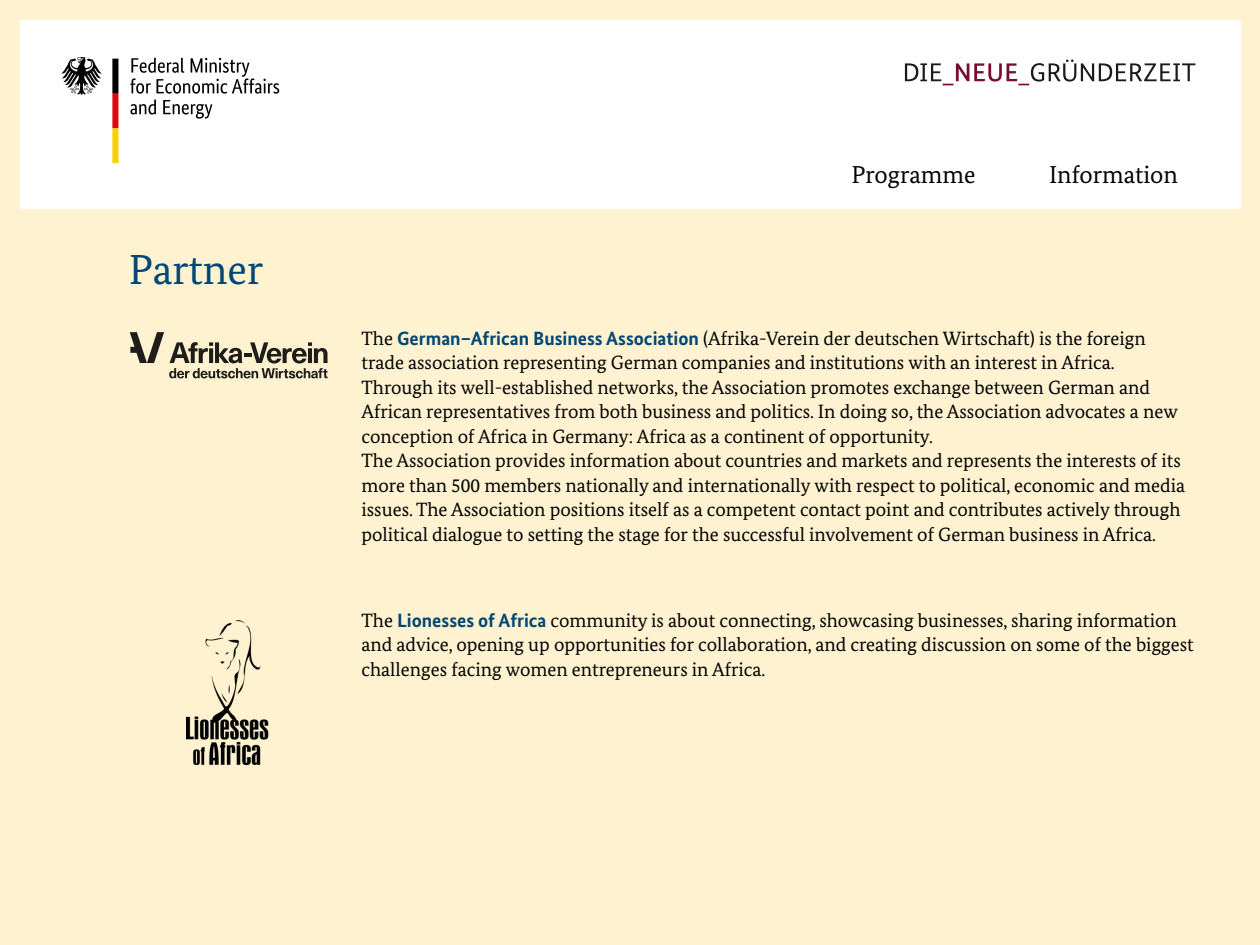
<style>
.page{position:relative;width:1260px;height:945px;background:#fef2d1}
.page>*{position:absolute;margin:0;border:0;box-sizing:border-box;transform-origin:0 0}
.t1{font:42px "Bundes Serif";color:#004674}
.t2{font:24.5px "Bundes Serif";color:#000}
.t3{font:19.25px/24.5px "Bundes Serif";color:#000}
.s1{font-family:"Bundes Sans";font-weight:700;color:#004674}
</style>
<div class="page">
<div style="left:20px;top:20px;width:1220px;height:188px;background:#fff"></div>
<svg style="left:905px;top:60px;width:290px;height:25px"></svg>
<svg style="left:130px;top:58px;width:149px;height:61px"></svg>
<svg style="left:61px;top:57px;width:41px;height:38px"></svg>
<svg style="left:112px;top:59px;width:6px;height:104px"></svg>
<img style="left:186px;top:620px;width:83px;height:146px">
<svg style="left:130px;top:332px;width:198px;height:46px"></svg>
<h1 class="t1" style="left:129px;top:243px;width:136px">Partner</h1>
<p class="t2" style="left:851px;top:159px;width:126px">Programme</p>
<p class="t2" style="left:1049px;top:159px;width:130px">Information</p>
<p class="t3" style="left:361px;top:326px;width:825px">The <span class="s1">German–African Business Association</span> (Afrika-Verein der deutschen Wirtschaft) is the foreign trade association representing German companies and institutions with an interest in Africa.<br>Through its well-established networks, the Association promotes exchange between German and African representatives from both business and politics. In doing so, the Association advocates a new conception of Africa in Germany: Africa as a continent of opportunity.<br>The Association provides information about countries and markets and represents the interests of its more than 500 members nationally and internationally with respect to political, economic and media issues. The Association positions itself as a competent contact point and contributes actively through political dialogue to setting the stage for the successful involvement of German business in Africa.</p>
<p class="t3" style="left:361px;top:607px;width:834px">The <span class="s1">Lionesses of Africa</span> community is about connecting, showcasing businesses, sharing information and advice, opening up opportunities for collaboration, and creating discussion on some of the biggest challenges facing women entrepreneurs in Africa.</p>
</div>
